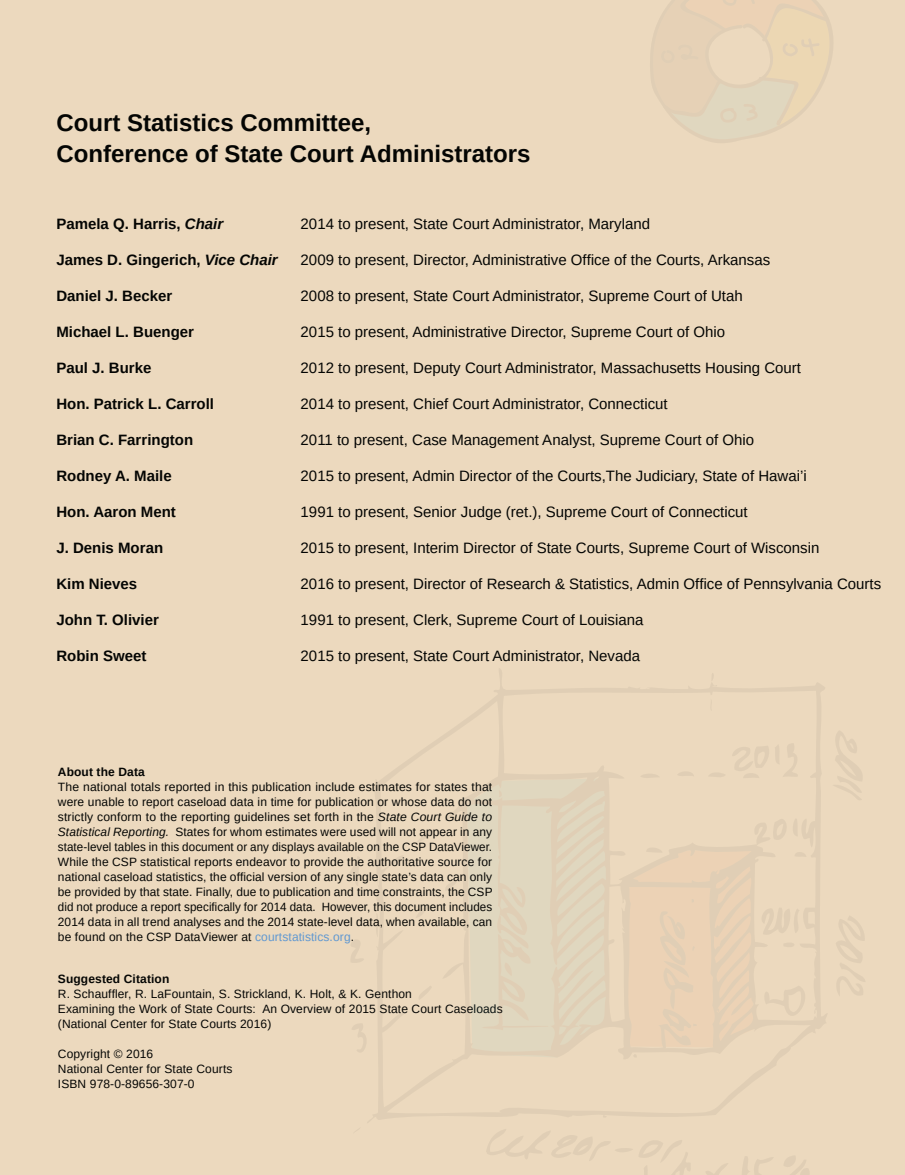
<style>
.page{position:relative;width:905px;height:1175px;background:#fff}
.page>*{position:absolute;margin:0;border:0;box-sizing:border-box;transform-origin:0 0}
.Master_heading{font:700 24px "Arimo";color:#040503}
.bodycopy{font:15px "Arimo";color:#040503}
.bodycopy-2{font:700 15px "Arimo";color:#040503}
.bodytext_White{font:12px/15px "Arimo";letter-spacing:.01em;color:#040503;text-align:justify}
.bodytext_White-2{font:700 12px "Arimo";letter-spacing:.01em;color:#040503}
.s1{font-style:italic}
.s2{color:#6098d1}
</style>
<div class="page">
<div style="left:0;top:0;width:904px;height:1174px;background:#ecd9be"></div>
<svg style="left:834px;top:731px;width:28px;height:69px"></svg>
<svg style="left:348px;top:857px;width:12px;height:28px"></svg>
<svg style="left:351px;top:940px;width:13px;height:23px"></svg>
<svg style="left:836px;top:916px;width:29px;height:79px"></svg>
<svg style="left:352px;top:1024px;width:14px;height:28px"></svg>
<svg style="left:742px;top:1156px;width:31px;height:18px"></svg>
<svg style="left:706px;top:1163px;width:22px;height:11px"></svg>
<svg style="left:486px;top:1129px;width:204px;height:45px"></svg>
<svg style="left:367px;top:668px;width:460px;height:455px"></svg>
<svg style="left:708px;top:698px;width:5px;height:14px"></svg>
<svg style="left:624px;top:817px;width:193px;height:230px"></svg>
<svg style="left:784px;top:1156px;width:25px;height:18px"></svg>
<svg style="left:650px;top:0;width:183px;height:143px"></svg>
<p class="Master_heading" style="left:56px;top:106px;width:316px">Court Statistics Committee,</p>
<p class="Master_heading" style="left:56px;top:137px;width:475px">Conference of State Court Administrators</p>
<p class="bodycopy-2" style="left:56px;top:213px;width:168px">Pamela Q. Harris, <span class="s1">Chair</span></p>
<p class="bodycopy-2" style="left:56px;top:249px;width:223px">James D. Gingerich, <span class="s1">Vice Chair</span></p>
<p class="bodycopy-2" style="left:56px;top:285px;width:117px">Daniel J. Becker</p>
<p class="bodycopy-2" style="left:56px;top:321px;width:139px">Michael L. Buenger</p>
<p class="bodycopy-2" style="left:56px;top:357px;width:97px">Paul J. Burke</p>
<p class="bodycopy-2" style="left:56px;top:393px;width:159px">Hon. Patrick L. Carroll</p>
<p class="bodycopy-2" style="left:56px;top:429px;width:138px">Brian C. Farrington</p>
<p class="bodycopy-2" style="left:56px;top:465px;width:117px">Rodney A. Maile</p>
<p class="bodycopy-2" style="left:56px;top:501px;width:121px">Hon. Aaron Ment</p>
<p class="bodycopy-2" style="left:56px;top:537px;width:108px">J. Denis Moran</p>
<p class="bodycopy-2" style="left:56px;top:573px;width:82px">Kim Nieves</p>
<p class="bodycopy-2" style="left:56px;top:609px;width:104px">John T. Olivier</p>
<p class="bodycopy-2" style="left:56px;top:645px;width:92px">Robin Sweet</p>
<p class="bodycopy" style="left:300px;top:214px;width:351px">2014 to present, State Court Administrator, Maryland</p>
<p class="bodycopy" style="left:300px;top:250px;width:471px">2009 to present, Director, Administrative Office of the Courts, Arkansas</p>
<p class="bodycopy" style="left:300px;top:286px;width:443px">2008 to present, State Court Administrator, Supreme Court of Utah</p>
<p class="bodycopy" style="left:300px;top:322px;width:426px">2015 to present, Administrative Director, Supreme Court of Ohio</p>
<p class="bodycopy" style="left:300px;top:358px;width:502px">2012 to present, Deputy Court Administrator, Massachusetts Housing Court</p>
<p class="bodycopy" style="left:300px;top:394px;width:368px">2014 to present, Chief Court Administrator, Connecticut</p>
<p class="bodycopy" style="left:300px;top:430px;width:455px">2011 to present, Case Management Analyst, Supreme Court of Ohio</p>
<p class="bodycopy" style="left:300px;top:466px;width:507px">2015 to present, Admin Director of the Courts,The Judiciary, State of Hawai’i</p>
<p class="bodycopy" style="left:300px;top:502px;width:448px">1991 to present, Senior Judge (ret.), Supreme Court of Connecticut</p>
<p class="bodycopy" style="left:300px;top:538px;width:520px">2015 to present, Interim Director of State Courts, Supreme Court of Wisconsin</p>
<p class="bodycopy" style="left:300px;top:574px;width:582px">2016 to present, Director of Research &amp; Statistics, Admin Office of Pennsylvania Courts</p>
<p class="bodycopy" style="left:300px;top:610px;width:344px">1991 to present, Clerk, Supreme Court of Louisiana</p>
<p class="bodycopy" style="left:300px;top:646px;width:341px">2015 to present, State Court Administrator, Nevada</p>
<p class="bodytext_White-2" style="left:58px;top:763px;width:88px">About the Data</p>
<p class="bodytext_White" style="left:58px;top:779px;width:436px">The national totals reported in this publication include estimates for states that were unable to report caseload data in time for publication or whose data do not strictly conform to the reporting guidelines set forth in the <span class="s1">State Court Guide to Statistical Reporting.</span> States for whom estimates were used will not appear in any state-level tables in this document or any displays available on the CSP DataViewer.<br>While the CSP statistical reports endeavor to provide the authoritative source for national caseload statistics, the official version of any single state’s data can only be provided by that state. Finally, due to publication and time constraints, the CSP did not produce a report specifically for 2014 data. However, this document includes 2014 data in all trend analyses and the 2014 state-level data, when available, can be found on the CSP DataViewer at <span class="s2">courtstatistics.org</span>.</p>
<p class="bodytext_White-2" style="left:58px;top:970px;width:113px">Suggested Citation</p>
<p class="bodytext_White" style="left:58px;top:986px;width:355px">R. Schauffler, R. LaFountain, S. Strickland, K. Holt, &amp; K. Genthon</p>
<p class="bodytext_White" style="left:58px;top:1001px;width:446px">Examining the Work of State Courts: An Overview of 2015 State Court Caseloads</p>
<p class="bodytext_White" style="left:58px;top:1016px;width:215px">(National Center for State Courts 2016)</p>
<p class="bodytext_White" style="left:58px;top:1046px;width:97px">Copyright © 2016</p>
<p class="bodytext_White" style="left:58px;top:1061px;width:176px">National Center for State Courts</p>
<p class="bodytext_White" style="left:58px;top:1076px;width:138px">ISBN 978-0-89656-307-0</p>
</div>
